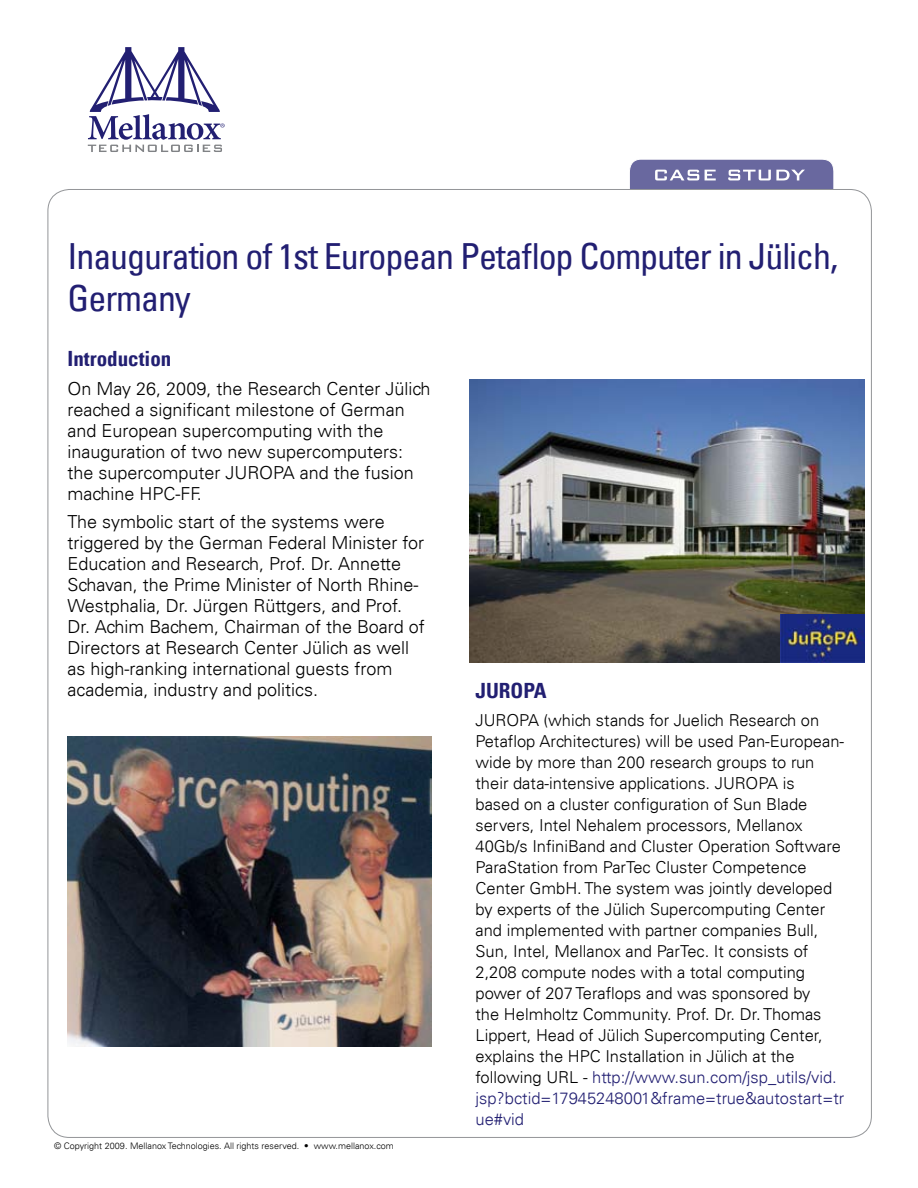
<style>
.page{position:relative;width:918px;height:1188px;background:#fff}
.page>*{position:absolute;margin:0;border:0;box-sizing:border-box;transform-origin:0 0}
.t1{font:condensed 36px/42px "Univers LT";letter-spacing:-.03em;color:#221f72}
.t2{font:700 condensed 21px "Univers LT";color:#221f72}
.t3{font:300 18px/21px "Univers LT";color:#000}
.t4{font:300 16.5px/21px "Univers LT";color:#000}
.t5{font:300 9px "Univers LT";color:#000}
.s1{color:#221f72}
</style>
<div class="page">
<svg style="left:629px;top:159px;width:206px;height:31px;background:#7f7eab"></svg>
<svg style="left:88px;top:47px;width:137px;height:105px"></svg>
<img style="left:68px;top:736px;width:364px;height:311px">
<img style="left:470px;top:379px;width:395px;height:283px">
<img style="left:780px;top:614px;width:85px;height:48px">
<h1 class="t1" style="left:68px;top:235px;width:772px">Inauguration of 1st European Petaflop Computer in Jülich,<br>Germany</h1>
<p class="t2" style="left:68px;top:346px;width:105px">Introduction</p>
<p class="t3" style="left:68px;top:378px;width:364px">On May 26, 2009, the Research Center Jülich reached a significant milestone of German and European supercomputing with the inauguration of two new supercomputers: the supercomputer JUROPA and the fusion machine HPC-FF.</p>
<p class="t3" style="left:68px;top:511px;width:359px">The symbolic start of the systems were triggered by the German Federal Minister for Education and Research, Prof. Dr. Annette Schavan, the Prime Minister of North Rhine-Westphalia, Dr. Jürgen Rüttgers, and Prof.<br>Dr. Achim Bachem, Chairman of the Board of Directors at Research Center Jülich as well as high-ranking international guests from academia, industry and politics.</p>
<p class="t2" style="left:476px;top:677px;width:73px">JUROPA</p>
<p class="t4" style="left:476px;top:710px;width:370px">JUROPA (which stands for Juelich Research on Petaflop Architectures) will be used Pan-European&shy;wide by more than 200 research groups to run their data-intensive applications. JUROPA is<br>based on a cluster configuration of Sun Blade servers, Intel Nehalem processors, Mellanox 40Gb/s InfiniBand and Cluster Operation Software ParaStation from ParTec Cluster Competence Center GmbH. The system was jointly developed by experts of the Jülich Supercomputing Center and implemented with partner companies Bull, Sun, Intel, Mellanox and ParTec. It consists of 2,208 compute nodes with a total computing power of 207 Teraflops and was sponsored by<br>the Helmholtz Community. Prof. Dr. Dr. Thomas Lippert, Head of Jülich Supercomputing Center, explains the HPC Installation in Jülich at the following URL - <span class="s1">http://www.sun.com/jsp_utils/vid. jsp?bctid=17945248001&amp;frame=true&amp;autostart=tr ue#vid</span></p>
<p class="t5" style="left:54px;top:1140px;width:341px">© Copyright 2009. Mellanox Technologies. All rights reserved. • www.mellanox.com</p>
</div>
